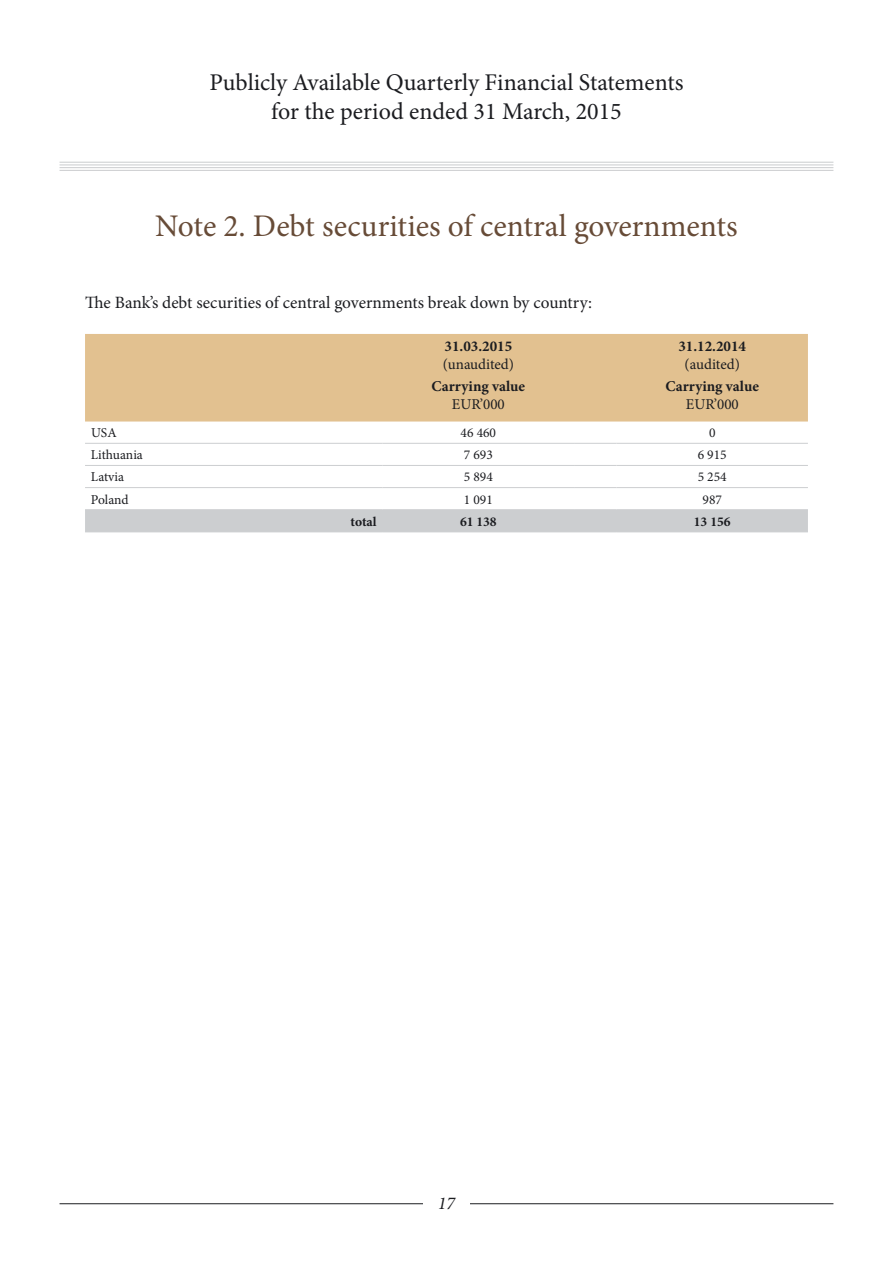
<style>
.page{position:relative;width:893px;height:1263px;background:#fff}
.page>*{position:absolute;margin:0;border:0;box-sizing:border-box;transform-origin:0 0}
.t1{font:31.5px "Minion Pro";color:#674b37}
.t2{font:24px/28.8px "Minion Pro";color:#1b1c20;text-align:center}
.t3{font:italic 18px "Minion Pro";color:#1b1c20}
.t4{font:17.25px "Minion Pro";color:#1b1c20}
.t5{font:700 15px "Minion Pro";color:#1b1c20}
.t6{font:15px "Minion Pro";color:#1b1c20}
.t7{font:13.5px "Minion Pro";color:#1b1c20}
.t8{font:700 13.5px "Minion Pro";color:#1b1c20}
</style>
<div class="page">
<hr style="left:60px;top:170px;width:773px;height:1px;background:#ccced0">
<hr style="left:60px;top:167px;width:773px;height:1px;background:#ccced0">
<hr style="left:60px;top:164px;width:773px;height:1px;background:#ccced0">
<hr style="left:60px;top:162px;width:773px;height:1px;background:#ccced0">
<hr style="left:60px;top:1203px;width:773px;height:1px;background:#1b1c20">
<div style="left:423px;top:1201px;width:47px;height:5px;background:#fff"></div>
<div style="left:85px;top:334px;width:723px;height:87px;background:#e2c190"></div>
<div style="left:85px;top:510px;width:723px;height:21px;background:#ccced0"></div>
<hr style="left:85px;top:443px;width:298px;height:1px;background:#ccced0">
<hr style="left:383px;top:443px;width:191px;height:1px;background:#ccced0">
<hr style="left:574px;top:443px;width:43px;height:1px;background:#ccced0">
<hr style="left:617px;top:443px;width:191px;height:1px;background:#ccced0">
<hr style="left:85px;top:465px;width:298px;height:1px;background:#ccced0">
<hr style="left:383px;top:465px;width:191px;height:1px;background:#ccced0">
<hr style="left:574px;top:465px;width:43px;height:1px;background:#ccced0">
<hr style="left:617px;top:465px;width:191px;height:1px;background:#ccced0">
<hr style="left:85px;top:487px;width:298px;height:1px;background:#ccced0">
<hr style="left:383px;top:487px;width:191px;height:1px;background:#ccced0">
<hr style="left:574px;top:487px;width:43px;height:1px;background:#ccced0">
<hr style="left:617px;top:487px;width:191px;height:1px;background:#ccced0">
<hr style="left:85px;top:509px;width:298px;height:1px;background:#ccced0">
<hr style="left:383px;top:509px;width:191px;height:1px;background:#ccced0">
<hr style="left:574px;top:509px;width:43px;height:1px;background:#ccced0">
<hr style="left:617px;top:509px;width:191px;height:1px;background:#ccced0">
<hr style="left:85px;top:531px;width:298px;height:1px;background:#ccced0">
<hr style="left:383px;top:531px;width:191px;height:1px;background:#ccced0">
<hr style="left:574px;top:531px;width:43px;height:1px;background:#ccced0">
<hr style="left:617px;top:531px;width:191px;height:1px;background:#ccced0">
<p class="t2" style="left:209px;top:68px;width:475px">Publicly Available Quarterly Financial Statements for the period ended 31 March, 2015</p>
<h1 class="t1" style="left:155px;top:204px;width:584px">Note 2. Debt securities of central governments</h1>
<p class="t4" style="left:85px;top:291px;width:509px">The Bank’s debt securities of central governments break down by country:</p>
<p class="t5" style="left:445px;top:336px;width:69px">31.03.2015</p>
<p class="t6" style="left:443px;top:354px;width:73px">(unaudited)</p>
<p class="t5" style="left:432px;top:375px;width:95px">Carrying value</p>
<p class="t6" style="left:452px;top:394px;width:54px">EUR’000</p>
<p class="t5" style="left:678px;top:336px;width:69px">31.12.2014</p>
<p class="t6" style="left:685px;top:354px;width:57px">(audited)</p>
<p class="t5" style="left:665px;top:375px;width:95px">Carrying value</p>
<p class="t6" style="left:686px;top:394px;width:54px">EUR’000</p>
<p class="t7" style="left:91px;top:424px;width:27px">USA</p>
<p class="t7" style="left:461px;top:424px;width:37px">46 460</p>
<p class="t7" style="left:709px;top:424px;width:8px">0</p>
<p class="t7" style="left:91px;top:446px;width:53px">Lithuania</p>
<p class="t7" style="left:464px;top:446px;width:30px">7 693</p>
<p class="t7" style="left:698px;top:446px;width:30px">6 915</p>
<p class="t7" style="left:91px;top:468px;width:35px">Latvia</p>
<p class="t7" style="left:464px;top:468px;width:30px">5 894</p>
<p class="t7" style="left:698px;top:468px;width:30px">5 254</p>
<p class="t7" style="left:91px;top:490px;width:39px">Poland</p>
<p class="t7" style="left:464px;top:490px;width:30px">1 091</p>
<p class="t7" style="left:702px;top:490px;width:21px">987</p>
<p class="t8" style="left:351px;top:512px;width:28px">total</p>
<p class="t8" style="left:460px;top:512px;width:38px">61 138</p>
<p class="t8" style="left:694px;top:512px;width:38px">13 156</p>
<p class="t3" style="left:438px;top:1190px;width:19px">17</p>
</div>
